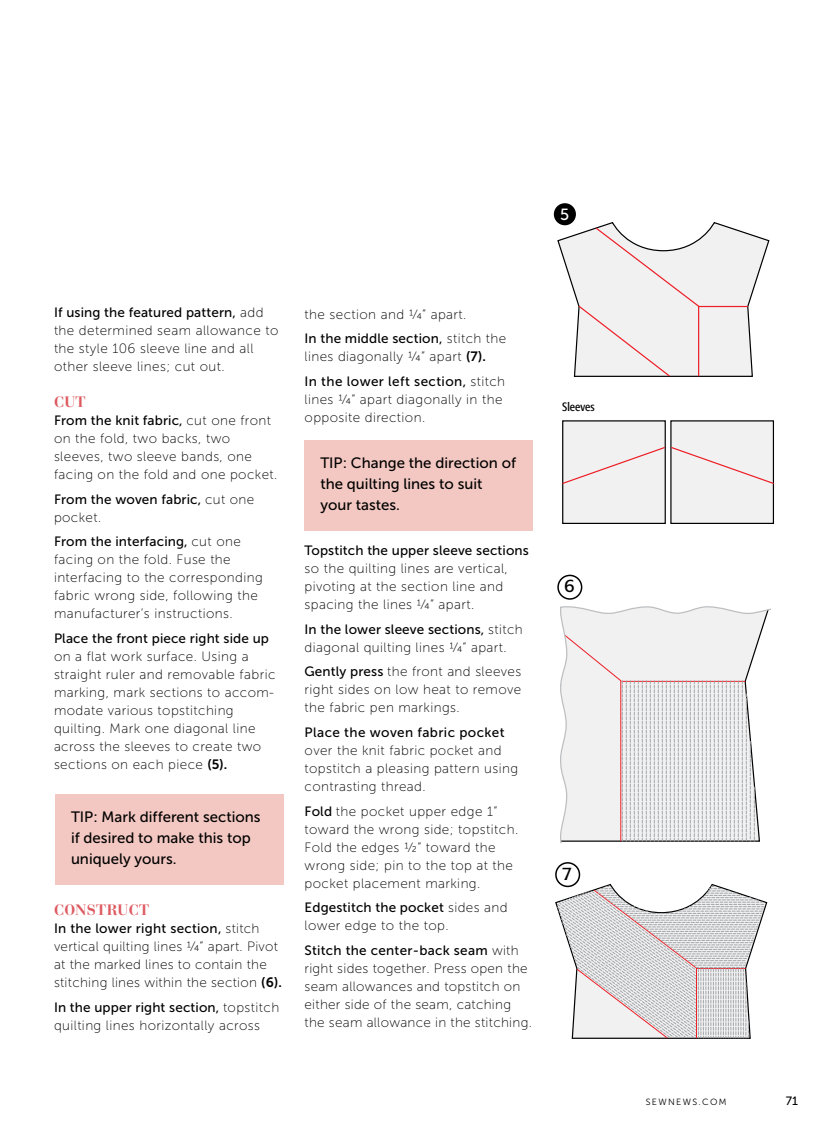
<style>
.page{position:relative;width:837px;height:1134px;background:#fff}
.page>*{position:absolute;margin:0;border:0;box-sizing:border-box;transform-origin:0 0}
.t1{font:18px "Formata";color:#000}
.t2{font:16.2px "Museo Sans 500";color:#fff}
.t3{font:15px/21px "Museo Sans 500";color:#000}
.t4{font:700 15px "Bauer Bodoni Std";letter-spacing:.025em;color:#de5960}
.t5{font:13.5px/18px "Museo Sans 100";letter-spacing:.03em;color:#000}
.t6{font:13.5px "Museo Sans 500";letter-spacing:.01em;color:#000}
.t7{font:13.5px "Museo Sans 500";letter-spacing:.03em;color:#000}
.t8{font:condensed 12px "Formata";color:#000}
.t9{font:12px "Museo Sans 500";color:#000}
.t10{font:9px "Museo Sans 300";letter-spacing:.15em;color:#000}
.s1{font-family:"Museo Sans 100"}
.s2{font-family:"Museo Sans 700"}
.s3{font-family:"Museo Sans 500"}
</style>
<div class="page">
<div style="left:554px;top:203px;width:22px;height:22px;background:#000;border-radius:50%"></div>
<div style="left:55px;top:794px;width:229px;height:91px;background:#f3c8c2"></div>
<div style="left:304px;top:441px;width:229px;height:90px;background:#f3c8c2"></div>
<svg style="left:557px;top:223px;width:213px;height:154px"></svg>
<div style="left:563px;top:421px;width:102px;height:102px;background:#f1f1f2"></div>
<div style="left:562px;top:420px;width:104px;height:104px;border:1px solid #000"></div>
<div style="left:671px;top:421px;width:102px;height:102px;background:#f1f1f2"></div>
<div style="left:670px;top:420px;width:104px;height:104px;border:1px solid #000"></div>
<svg style="left:562px;top:446px;width:212px;height:39px"></svg>
<svg style="left:560px;top:606px;width:211px;height:238px"></svg>
<svg style="left:555px;top:885px;width:212px;height:154px"></svg>
<div style="left:555px;top:862px;width:25px;height:25px;border:2px solid #000;border-radius:50%"></div>
<div style="left:557px;top:575px;width:25px;height:25px;border:2px solid #000;border-radius:50%"></div>
<p class="t2" style="left:560px;top:205px;width:11px">5</p>
<p class="t6" style="left:54px;top:305px;width:211px">If using the featured pattern, <span class="s1">add</span></p>
<p class="t5" style="left:54px;top:321px;width:226px">the determined seam allowance to the style 106 sleeve line and all other sleeve lines; cut out.</p>
<p class="t4" style="left:54px;top:393px;width:33px">CUT</p>
<p class="t6" style="left:54px;top:413px;width:219px">From the knit fabric, <span class="s1">cut one front</span></p>
<p class="t5" style="left:54px;top:429px;width:225px">on the fold, two backs, two sleeves, two sleeve bands, one facing on the fold and one pocket.</p>
<p class="t6" style="left:54px;top:492px;width:202px">From the woven fabric, <span class="s1">cut one</span></p>
<p class="t5" style="left:54px;top:508px;width:49px">pocket.</p>
<p class="t6" style="left:54px;top:534px;width:188px">From the interfacing, <span class="s1">cut one</span></p>
<p class="t5" style="left:54px;top:551px;width:210px">facing on the fold. Fuse the interfacing to the corresponding fabric wrong side, following the manufacturer’s instructions.</p>
<p class="t6" style="left:54px;top:631px;width:217px">Place the front piece right side up</p>
<p class="t5" style="left:54px;top:648px;width:223px">on a flat work surface. Using a straight ruler and removable fabric marking, mark sections to accom&shy;modate various topstitching quilting. Mark one diagonal line across the sleeves to create two sections on each piece <span class="s2">(5).</span></p>
<p class="t3" style="left:71px;top:806px;width:191px">TIP: Mark different sections if desired to make this top uniquely yours.</p>
<p class="t4" style="left:54px;top:901px;width:97px">CONSTRUCT</p>
<p class="t6" style="left:54px;top:921px;width:207px">In the lower right section, <span class="s1">stitch</span></p>
<p class="t5" style="left:54px;top:938px;width:230px">vertical quilting lines 1/4” apart. Pivot at the marked lines to contain the stitching lines within the section <span class="s2">(6).</span></p>
<p class="t6" style="left:54px;top:1000px;width:227px">In the upper right section, <span class="s1">topstitch</span></p>
<p class="t5" style="left:54px;top:1017px;width:208px">quilting lines horizontally across</p>
<p class="t5" style="left:305px;top:305px;width:163px">the section and 1/4” apart.</p>
<p class="t6" style="left:305px;top:331px;width:203px">In the middle section, <span class="s1">stitch the</span></p>
<p class="t5" style="left:305px;top:348px;width:183px">lines diagonally 1/4” apart <span class="s2">(7).</span></p>
<p class="t7" style="left:305px;top:374px;width:202px">In the lower left section, <span class="s1">stitch</span></p>
<p class="t5" style="left:305px;top:391px;width:199px">lines 1/4” apart diagonally in the opposite direction.</p>
<p class="t3" style="left:320px;top:452px;width:197px">TIP: Change the direction of the quilting lines to suit your tastes.</p>
<p class="t6" style="left:305px;top:543px;width:226px">Topstitch the upper sleeve sections</p>
<p class="t5" style="left:305px;top:559px;width:205px">so the quilting lines are vertical, pivoting at the section line and spacing the lines 1/4” apart.</p>
<p class="t6" style="left:305px;top:621px;width:220px">In the lower sleeve sections, <span class="s1">stitch</span></p>
<p class="t5" style="left:305px;top:635px;width:218px;line-height:24.8px">diagonal quilting lines 1/4” apart.<br><span class="s3">Gently press</span> the front and sleeves</p>
<p class="t5" style="left:305px;top:681px;width:218px">right sides on low heat to remove the fabric pen markings.</p>
<p class="t7" style="left:305px;top:725px;width:202px">Place the woven fabric pocket</p>
<p class="t5" style="left:305px;top:742px;width:215px">over the knit fabric pocket and topstitch a pleasing pattern using contrasting thread.</p>
<p class="t5" style="left:305px;top:802px;width:215px"><span class="s3">Fold</span> the pocket upper edge 1” toward the wrong side; topstitch.<br>Fold the edges 1/2” toward the wrong side; pin to the top at the pocket placement marking.</p>
<p class="t6" style="left:305px;top:900px;width:205px">Edgestitch the pocket <span class="s1">sides and</span></p>
<p class="t5" style="left:305px;top:917px;width:146px">lower edge to the top.</p>
<p class="t6" style="left:305px;top:943px;width:216px">Stitch the center-back seam <span class="s1">with</span></p>
<p class="t5" style="left:305px;top:960px;width:229px">right sides together. Press open the seam allowances and topstitch on either side of the seam, catching the seam allowance in the stitching.</p>
<p class="t8" style="left:562px;top:399px;width:34px">Sleeves</p>
<h1 class="t1" style="left:564px;top:575px;width:12px">6</h1>
<h1 class="t1" style="left:562px;top:863px;width:12px">7</h1>
<p class="t10" style="left:646px;top:1097px;width:82px">SEWNEWS.COM</p>
<p class="t9" style="left:786px;top:1094px;width:14px">71</p>
</div>
